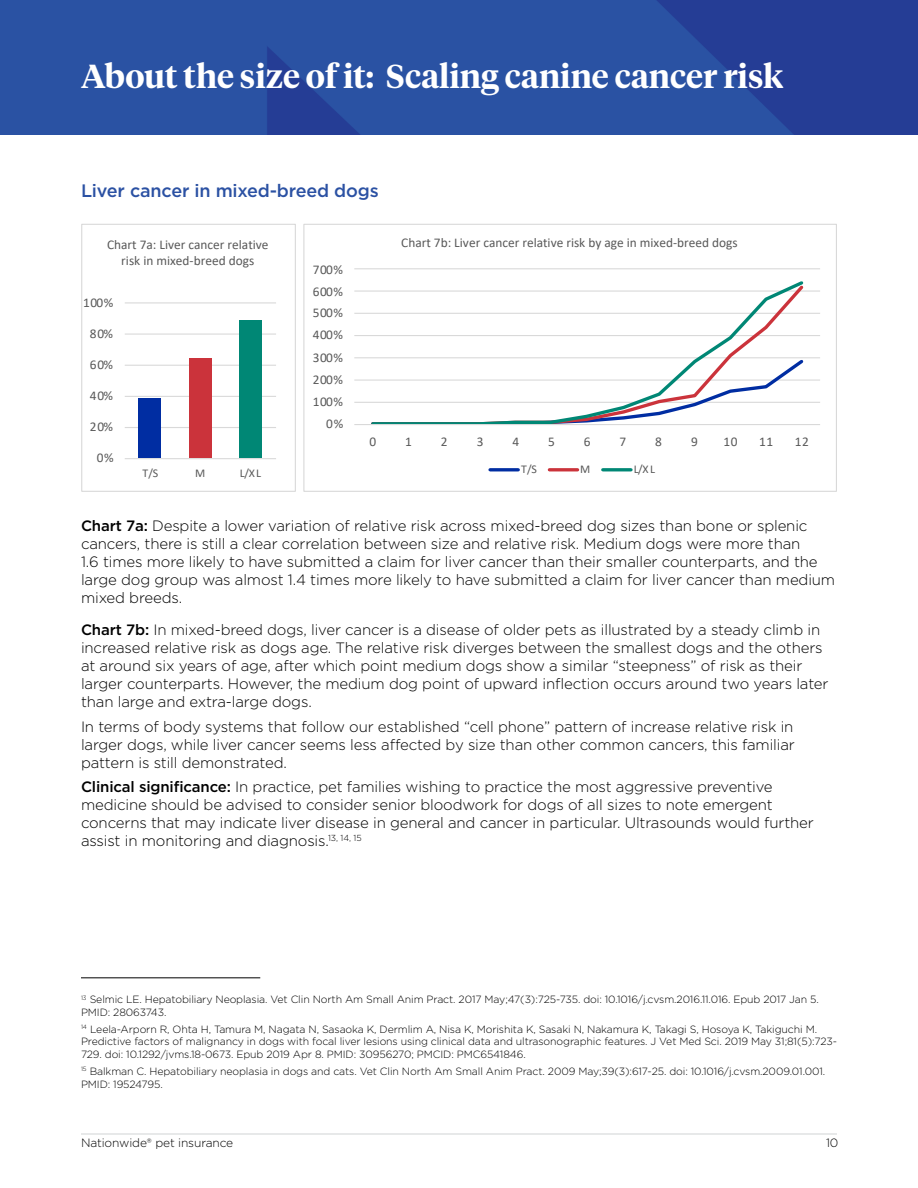
<style>
.page{position:relative;width:918px;height:1188px;background:#fff}
.page>*{position:absolute;margin:0;border:0;box-sizing:border-box;transform-origin:0 0}
.t1{font:600 33px "Tiempos Headline";color:#fff}
.t2{font:500 18px "Gotham";letter-spacing:-.01em;color:#2b51a3}
.t3{font:300 15px/18px "Gotham";letter-spacing:-.01em;color:#000}
.t4{font:13.35px/16.4px "Calibri";color:#595959;text-align:center}
.t5{font:300 12px "Gotham";letter-spacing:-.01em;color:#000}
.t6{font:11.85px "Calibri";color:#595959}
.t7{font:300 10.5px/12.6px "Gotham";letter-spacing:-.01em;color:#000}
.s1{font-weight:500}
</style>
<div class="page">
<hr style="left:81px;top:1134px;width:756px;height:1px;background:#d0d3d4">
<img style="left:0;top:0;width:918px;height:135px">
<hr style="left:125px;top:427px;width:151px;height:1px;background:#d9d9d9">
<hr style="left:125px;top:396px;width:151px;height:1px;background:#d9d9d9">
<hr style="left:125px;top:365px;width:151px;height:1px;background:#d9d9d9">
<hr style="left:125px;top:334px;width:151px;height:1px;background:#d9d9d9">
<hr style="left:125px;top:302px;width:151px;height:1px;background:#d9d9d9">
<div style="left:139px;top:399px;width:22px;height:59px;background:#002da2"></div>
<div style="left:189px;top:359px;width:23px;height:99px;background:#cb333b"></div>
<div style="left:240px;top:320px;width:22px;height:138px;background:#008775"></div>
<hr style="left:125px;top:458px;width:151px;height:1px;background:#d9d9d9">
<div style="left:81px;top:224px;width:215px;height:268px;border:1px solid #d9d9d9"></div>
<hr style="left:354px;top:402px;width:466px;height:1px;background:#d9d9d9">
<hr style="left:354px;top:380px;width:466px;height:1px;background:#d9d9d9">
<hr style="left:354px;top:357px;width:466px;height:1px;background:#d9d9d9">
<hr style="left:354px;top:335px;width:466px;height:1px;background:#d9d9d9">
<hr style="left:354px;top:313px;width:466px;height:1px;background:#d9d9d9">
<hr style="left:354px;top:290px;width:466px;height:2px;background:#d9d9d9">
<hr style="left:354px;top:268px;width:466px;height:1px;background:#d9d9d9">
<hr style="left:354px;top:424px;width:466px;height:1px;background:#d9d9d9">
<svg style="left:370px;top:281px;width:436px;height:143px"></svg>
<hr style="left:490px;top:468px;width:28px;height:3px;background:#002da2">
<hr style="left:549px;top:468px;width:29px;height:3px;background:#cb333b">
<hr style="left:603px;top:468px;width:28px;height:3px;background:#008775">
<div style="left:303px;top:224px;width:534px;height:268px;border:1px solid #d9d9d9"></div>
<hr style="left:81px;top:978px;width:179px;height:1px;background:#000">
<p class="t1" style="left:81px;top:54px;width:704px">About the size of it: Scaling canine cancer risk</p>
<p class="t2" style="left:81px;top:179px;width:299px">Liver cancer in mixed-breed dogs</p>
<p class="t4" style="left:107px;top:236px;width:163px">Chart 7a: Liver cancer relative risk in mixed-breed dogs</p>
<p class="t4" style="left:83px;top:294px;width:32px">100%</p>
<p class="t4" style="left:90px;top:325px;width:24px">80%</p>
<p class="t4" style="left:90px;top:356px;width:24px">60%</p>
<p class="t4" style="left:90px;top:387px;width:24px">40%</p>
<p class="t4" style="left:90px;top:418px;width:24px">20%</p>
<p class="t4" style="left:313px;top:261px;width:32px">700%</p>
<p class="t4" style="left:313px;top:283px;width:32px">600%</p>
<p class="t4" style="left:313px;top:304px;width:32px">500%</p>
<p class="t4" style="left:313px;top:326px;width:32px">400%</p>
<p class="t4" style="left:313px;top:349px;width:32px">300%</p>
<p class="t4" style="left:313px;top:371px;width:32px">200%</p>
<p class="t4" style="left:313px;top:393px;width:32px">100%</p>
<p class="t4" style="left:326px;top:415px;width:18px">0%</p>
<p class="t4" style="left:401px;top:234px;width:338px">Chart 7b: Liver cancer relative risk by age in mixed-breed dogs</p>
<p class="t4" style="left:97px;top:449px;width:18px">0%</p>
<p class="t6" style="left:143px;top:465px;width:17px">T/S</p>
<p class="t6" style="left:195px;top:465px;width:12px">M</p>
<p class="t6" style="left:240px;top:465px;width:23px">L/X L</p>
<p class="t4" style="left:370px;top:433px;width:8px">0</p>
<p class="t4" style="left:405px;top:433px;width:8px">1</p>
<p class="t4" style="left:441px;top:433px;width:8px">2</p>
<p class="t4" style="left:477px;top:433px;width:8px">3</p>
<p class="t4" style="left:512px;top:433px;width:8px">4</p>
<p class="t4" style="left:548px;top:433px;width:8px">5</p>
<p class="t4" style="left:584px;top:433px;width:8px">6</p>
<p class="t4" style="left:620px;top:433px;width:8px">7</p>
<p class="t4" style="left:655px;top:433px;width:8px">8</p>
<p class="t4" style="left:691px;top:433px;width:8px">9</p>
<p class="t4" style="left:723px;top:433px;width:16px">10</p>
<p class="t4" style="left:759px;top:433px;width:16px">11</p>
<p class="t4" style="left:795px;top:433px;width:16px">12</p>
<p class="t6" style="left:521px;top:461px;width:17px">T/S</p>
<p class="t6" style="left:580px;top:461px;width:12px">M</p>
<p class="t6" style="left:634px;top:461px;width:23px">L/X L</p>
<p class="t3" style="left:81px;top:517px;width:756px"><span class="s1">Chart 7a:</span> Despite a lower variation of relative risk across mixed-breed dog sizes than bone or splenic cancers, there is still a clear correlation between size and relative risk. Medium dogs were more than<br>1.6 times more likely to have submitted a claim for liver cancer than their smaller counterparts, and the large dog group was almost 1.4 times more likely to have submitted a claim for liver cancer than medium mixed breeds.</p>
<p class="t3" style="left:81px;top:620px;width:749px"><span class="s1">Chart 7b:</span> In mixed-breed dogs, liver cancer is a disease of older pets as illustrated by a steady climb in increased relative risk as dogs age. The relative risk diverges between the smallest dogs and the others at around six years of age, after which point medium dogs show a similar “steepness” of risk as their larger counterparts. However, the medium dog point of upward inflection occurs around two years later than large and extra-large dogs.</p>
<p class="t3" style="left:81px;top:717px;width:715px;text-align:justify">In terms of body systems that follow our established “cell phone” pattern of increase relative risk in larger dogs, while liver cancer seems less affected by size than other common cancers, this familiar pattern is still demonstrated.</p>
<p class="t3" style="left:81px;top:778px;width:734px"><span class="s1">Clinical significance:</span> In practice, pet families wishing to practice the most aggressive preventive medicine should be advised to consider senior bloodwork for dogs of all sizes to note emergent concerns that may indicate liver disease in general and cancer in particular. Ultrasounds would further assist in monitoring and diagnosis.<sup>13,</sup> <sup>14,</sup> <sup>15</sup></p>
<p class="t7" style="left:81px;top:993px;width:739px"><sup>13</sup> Selmic LE. Hepatobiliary Neoplasia. Vet Clin North Am Small Anim Pract. 2017 May;47(3):725-735. doi: 10.1016/j.cvsm.2016.11.016. Epub 2017 Jan 5.<br>PMID: 28063743.</p>
<p class="t7" style="left:81px;top:1023px;width:758px"><sup>14</sup> Leela-Arporn R, Ohta H, Tamura M, Nagata N, Sasaoka K, Dermlim A, Nisa K, Morishita K, Sasaki N, Nakamura K, Takagi S, Hosoya K, Takiguchi M.<br>Predictive factors of malignancy in dogs with focal liver lesions using clinical data and ultrasonographic features. J Vet Med Sci. 2019 May 31;81(5):723-<br>729. doi: 10.1292/jvms.18-0673. Epub 2019 Apr 8. PMID: 30956270; PMCID: PMC6541846.</p>
<p class="t7" style="left:81px;top:1065px;width:746px"><sup>15</sup> Balkman C. Hepatobiliary neoplasia in dogs and cats. Vet Clin North Am Small Anim Pract. 2009 May;39(3):617-25. doi: 10.1016/j.cvsm.2009.01.001.<br>PMID: 19524795.</p>
<p class="t5" style="left:81px;top:1135px;width:154px">Nationwide® pet insurance</p>
<p class="t5" style="left:826px;top:1135px;width:14px">10</p>
</div>
